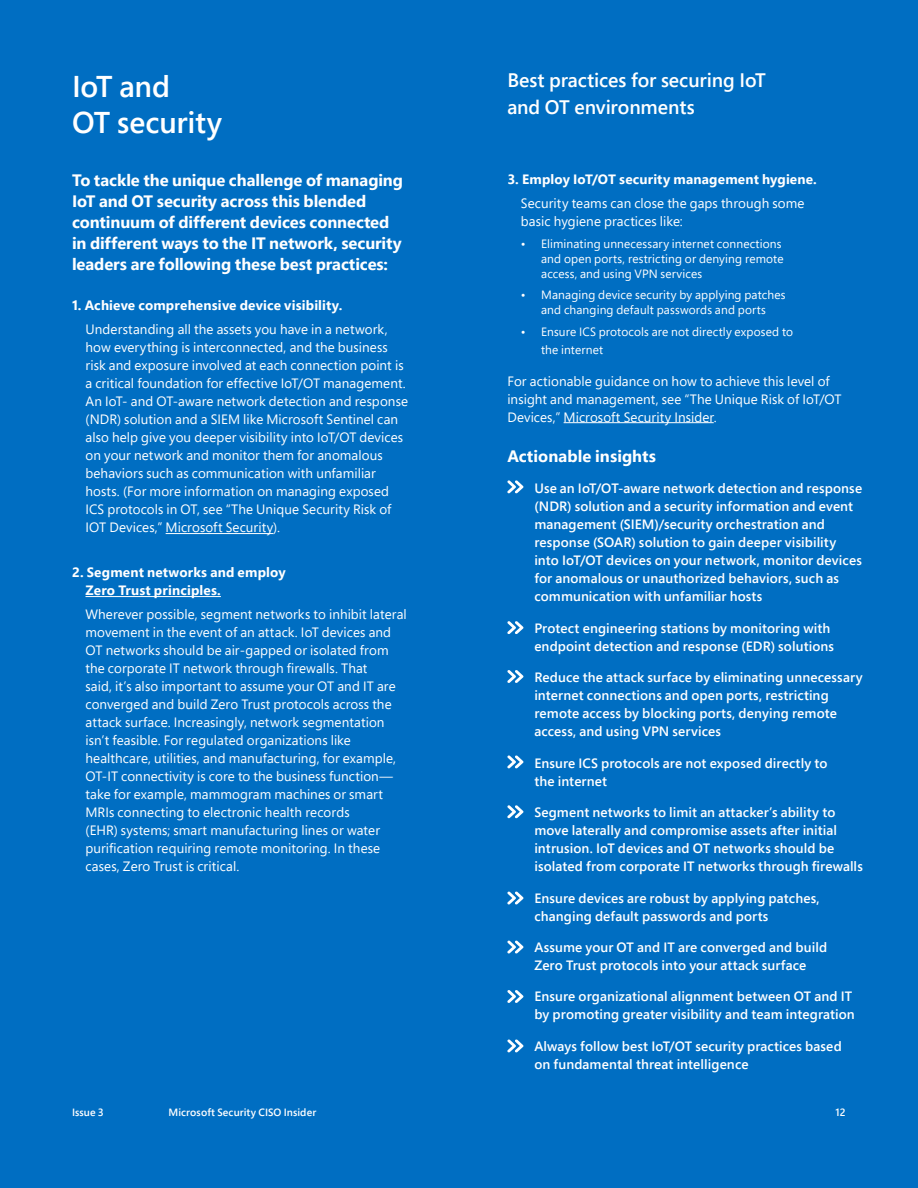
<style>
.page{position:relative;width:918px;height:1188px;background:#006ec2}
.page>*{position:absolute;margin:0;border:0;box-sizing:border-box;transform-origin:0 0}
.t1{font:600 30px/36px "Segoe Pro";letter-spacing:-.005em;color:#fff}
.t2{font:600 19.5px/27px "Segoe Pro";color:#fff}
.t3{font:700 16.5px/21px "Segoe Pro";letter-spacing:-.005em;color:#fff}
.t4{font:13.5px/18px "Segoe Pro";letter-spacing:.005em;color:#fff}
.t5{font:600 13.5px/18px "Segoe Pro";letter-spacing:.01em;color:#fff}
.t6{font:700 13.5px/18px "Segoe Pro";letter-spacing:.015em;color:#fff}
.t7{font:12px/15px "Segoe Pro";letter-spacing:.01em;color:#fff}
.t8{font:600 10.5px "Segoe Pro";letter-spacing:.01em;color:#fff}
.s1{font-weight:700}
.s2{color:#006ec2}
.s3{font-weight:400}
</style>
<div class="page">
<hr style="left:564px;top:422px;width:150px;height:1px;background:#fff">
<hr style="left:166px;top:533px;width:107px;height:1px;background:#fff">
<hr style="left:86px;top:596px;width:135px;height:1px;background:#fff">
<svg style="left:507px;top:480px;width:16px;height:13px"></svg>
<svg style="left:507px;top:621px;width:16px;height:13px"></svg>
<svg style="left:507px;top:670px;width:16px;height:13px"></svg>
<svg style="left:507px;top:755px;width:16px;height:14px"></svg>
<svg style="left:507px;top:805px;width:16px;height:13px"></svg>
<svg style="left:507px;top:891px;width:16px;height:14px"></svg>
<svg style="left:507px;top:940px;width:16px;height:14px"></svg>
<svg style="left:507px;top:990px;width:16px;height:13px"></svg>
<svg style="left:507px;top:1039px;width:16px;height:14px"></svg>
<h1 class="t1" style="left:72px;top:68px;width:152px">IoT and<br>OT security</h1>
<p class="t3" style="left:72px;top:169px;width:333px">To tackle the unique challenge of managing IoT and OT security across this blended continuum of different devices connected in different ways to the IT network, security leaders are following these best practices:</p>
<p class="t4" style="left:86px;top:293px;width:304px;line-height:24px;text-indent:-14px"><span class="s1">1. Achieve comprehensive device visibility.<br></span>Understanding all the assets you have in a network,</p>
<p class="t4" style="left:86px;top:338px;width:324px">how everything is interconnected, and the business risk and exposure involved at each connection point is a critical foundation for effective IoT/OT management.<br>An IoT- and OT-aware network detection and response (NDR) solution and a SIEM like Microsoft Sentinel can also help give you deeper visibility into IoT/OT devices on your network and monitor them for anomalous behaviors such as communication with unfamiliar hosts. (For more information on managing exposed ICS protocols in OT, see “The Unique Security Risk of IOT Devices,” Microsoft Security).<span class="s2">rity.</span></p>
<p class="t6" style="left:85px;top:563px;width:202px;text-indent:-13px">2. Segment networks and employ<br>Zero Trust principles.</p>
<p class="t4" style="left:85px;top:605px;width:323px">Wherever possible, segment networks to inhibit lateral movement in the event of an attack. IoT devices and OT networks should be air-gapped or isolated from the corporate IT network through firewalls. That<br>said, it’s also important to assume your OT and IT are converged and build Zero Trust protocols across the attack surface. Increasingly, network segmentation isn’t feasible. For regulated organizations like healthcare, utilities, and manufacturing, for example, OT-IT connectivity is core to the business function— take for example, mammogram machines or smart MRIs connecting to electronic health records<br>(EHR) systems; smart manufacturing lines or water purification requiring remote monitoring. In these cases, Zero Trust is critical.</p>
<p class="t2" style="left:507px;top:66px;width:260px">Best practices for securing IoT and OT environments</p>
<p class="t6" style="left:507px;top:167px;width:311px;line-height:24px;text-align:center">3. Employ IoT/OT security management hygiene.<br><span class="s3">Security teams can close the gaps through some</span></p>
<p class="t4" style="left:521px;top:212px;width:164px">basic hygiene practices like:</p>
<p class="t7" style="left:541px;top:235px;width:244px;text-indent:-20px">• Eliminating unnecessary internet connections and open ports, restricting or denying remote access, and using VPN services</p>
<p class="t7" style="left:521px;top:287px;width:266px;text-align:center">• Managing device security by applying patches and changing default passwords and ports</p>
<p class="t7" style="left:541px;top:322px;width:253px;line-height:18px;text-indent:-20px">• Ensure ICS protocols are not directly exposed to the internet</p>
<p class="t4" style="left:507px;top:371px;width:336px">For actionable guidance on how to achieve this level of insight and management, see “The Unique Risk of IoT/OT<br>Devices,” Microsoft Security Insider.</p>
<h3 class="t3" style="left:507px;top:445px;width:150px">Actionable insights</h3>
<p class="t5" style="left:534px;top:479px;width:329px">Use an IoT/OT-aware network detection and response (NDR) solution and a security information and event management (SIEM)/security orchestration and response (SOAR) solution to gain deeper visibility into IoT/OT devices on your network, monitor devices for anomalous or unauthorized behaviors, such as communication with unfamiliar hosts</p>
<p class="t5" style="left:534px;top:618px;width:301px">Protect engineering stations by monitoring with endpoint detection and response (EDR) solutions</p>
<p class="t5" style="left:534px;top:668px;width:330px">Reduce the attack surface by eliminating unnecessary internet connections and open ports, restricting remote access by blocking ports, denying remote access, and using VPN services</p>
<p class="t5" style="left:534px;top:753px;width:295px">Ensure ICS protocols are not exposed directly to the internet</p>
<p class="t5" style="left:534px;top:803px;width:330px">Segment networks to limit an attacker’s ability to move laterally and compromise assets after initial intrusion. IoT devices and OT networks should be isolated from corporate IT networks through firewalls</p>
<p class="t5" style="left:534px;top:888px;width:287px">Ensure devices are robust by applying patches, changing default passwords and ports</p>
<p class="t5" style="left:534px;top:938px;width:294px">Assume your OT and IT are converged and build<br>Zero Trust protocols into your attack surface</p>
<p class="t5" style="left:534px;top:987px;width:322px">Ensure organizational alignment between OT and IT by promoting greater visibility and team integration</p>
<p class="t5" style="left:534px;top:1037px;width:309px">Always follow best IoT/OT security practices based on fundamental threat intelligence</p>
<p class="t8" style="left:72px;top:1105px;width:33px">Issue 3</p>
<p class="t8" style="left:169px;top:1105px;width:149px">Microsoft Security CISO Insider</p>
<p class="t8" style="left:836px;top:1105px;width:12px">12</p>
</div>
